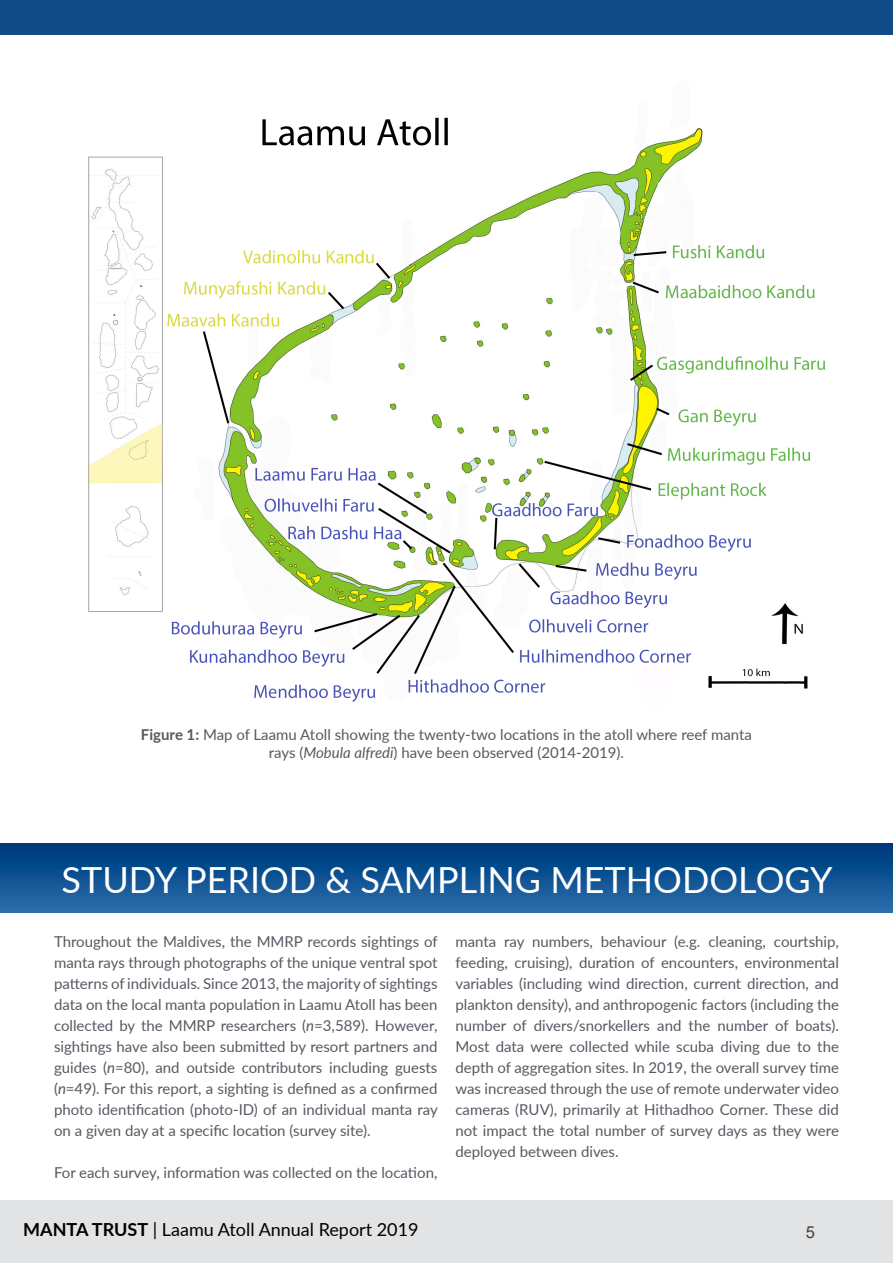
<style>
.page{position:relative;width:893px;height:1263px;background:#fff}
.page>*{position:absolute;margin:0;border:0;box-sizing:border-box;transform-origin:0 0}
.t1{font:36px "Lato";color:#fff}
.t2{font:18px "Lato";color:#000}
.t3{font:16.5px "Arial";color:#404041}
.t4{font:15px/21px "Lato";color:#585863;text-align:justify}
.s1{font-weight:700}
.s2{font-style:italic}
</style>
<div class="page">
<div style="left:0;top:1200px;width:893px;height:63px;background:#e2e3e5"></div>
<div style="left:0;top:0;width:893px;height:35px;background:#124c88"></div>
<img style="left:88px;top:117px;width:737px;height:585px">
<div style="left:0;top:844px;width:893px;height:69px;background:linear-gradient(to bottom,#003879,#2b6fae)"></div>
<p class="t4" style="left:141px;top:724px;width:613px;line-height:18px;text-align:center"><span class="s1">Figure 1:</span> Map of Laamu Atoll showing the twenty-two locations in the atoll where reef manta rays (<span class="s2">Mobula alfredi</span>) have been observed (2014-2019).</p>
<p class="t1" style="left:62px;top:854px;width:773px">STUDY PERIOD &amp; SAMPLING METHODOLOGY</p>
<p class="t4" style="left:54px;top:930px;width:385px">Throughout the Maldives, the MMRP records sightings of manta rays through photographs of the unique ventral spot patterns of individuals. Since 2013, the majority of sightings data on the local manta population in Laamu Atoll has been collected by the MMRP researchers (<span class="s2">n</span>=3,589). However, sightings have also been submitted by resort partners and guides (<span class="s2">n</span>=80), and outside contributors including guests (<span class="s2">n</span>=49). For this report, a sighting is defined as a confirmed photo identification (photo-ID) of an individual manta ray on a given day at a specific location (survey site).</p>
<p class="t4" style="left:54px;top:1161px;width:385px">For each survey, information was collected on the location,</p>
<p class="t4" style="left:455px;top:930px;width:385px">manta ray numbers, behaviour (e.g. cleaning, courtship, feeding, cruising), duration of encounters, environmental variables (including wind direction, current direction, and plankton density), and anthropogenic factors (including the number of divers/snorkellers and the number of boats).<br>Most data were collected while scuba diving due to the depth of aggregation sites. In 2019, the overall survey time was increased through the use of remote underwater video cameras (RUV), primarily at Hithadhoo Corner. These did not impact the total number of survey days as they were deployed between dives.</p>
<p class="t2" style="left:23px;top:1217px;width:397px"><span class="s1">MANTA TRUST</span> | Laamu Atoll Annual Report 2019</p>
<p class="t3" style="left:806px;top:1221px;width:11px">5</p>
</div>
